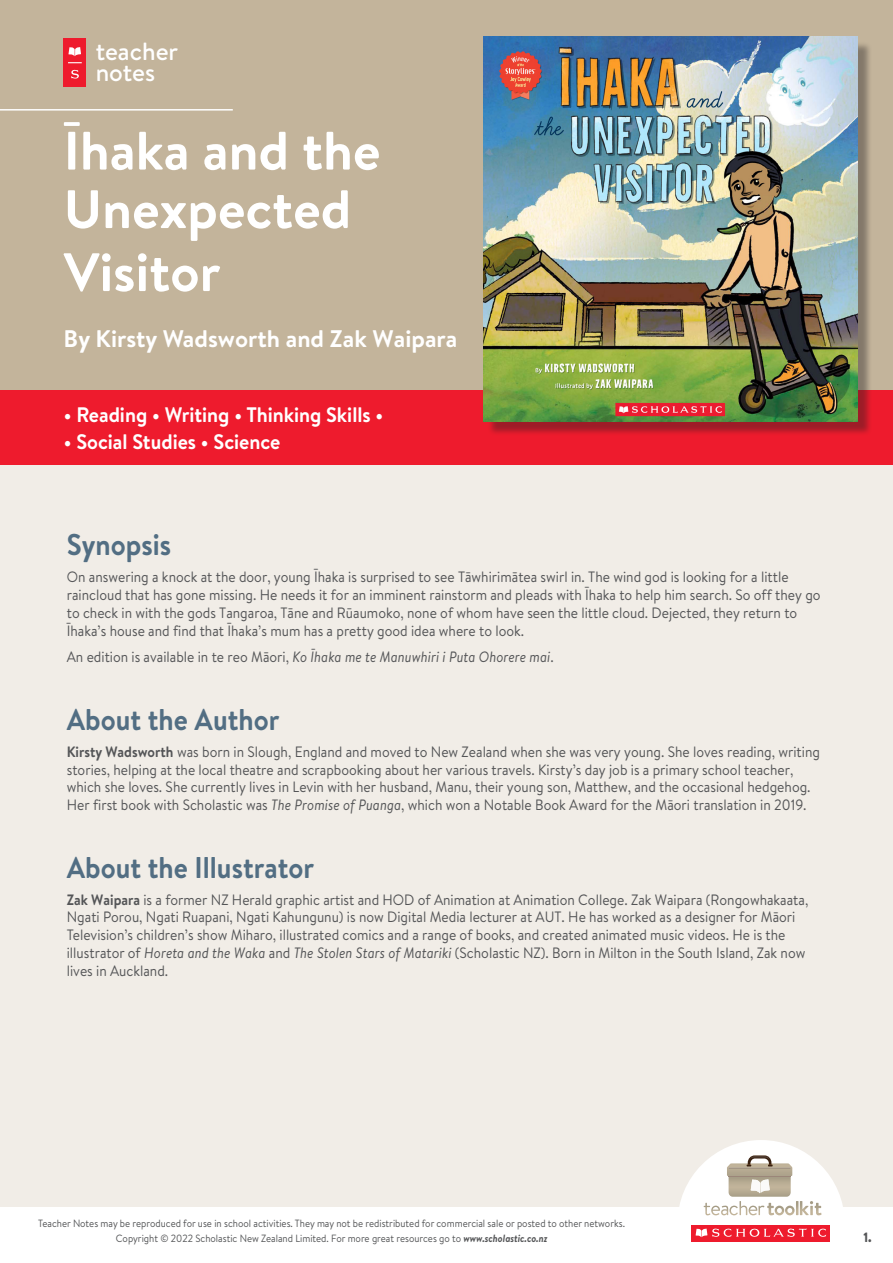
<style>
.page{position:relative;width:893px;height:1263px;background:#f1ede7}
.page>*{position:absolute;margin:0;border:0;box-sizing:border-box;transform-origin:0 0}
.t1{font:700 54px/58.5px "Brandon Text";color:#fff}
.Body{font:700 30px "Brandon Text";color:#526e83;scale:.92 1}
.t2{font:500 24.9px "Brandon Text";color:#fff}
.t3{font:700 24px "Brandon Text";color:#fff}
.t4{font:700 21px "Brandon Text";color:#fff;scale:.95 1}
.Body-2{font:15px/17.9px "Brandon Text";color:#545557;scale:.92 1}
.Body-3{font:italic 15px "Brandon Text";color:#545557;scale:.92 1}
.t5{font:900 13.5px "Brandon Text";color:#545557;scale:.92 1}
.t6{font:10.5px "Brandon Text";color:#545557;scale:.92 1}
.s1{font-style:normal}
.s2{font-weight:700}
.s3{font-style:italic}
.s4{font-weight:700;font-style:italic}
</style>
<div class="page">
<div style="left:0;top:1207px;width:893px;height:56px;background:#fff"></div>
<svg style="left:679px;top:1140px;width:164px;height:102px"></svg>
<div style="left:0;top:0;width:893px;height:399px;background:#c3b49b"></div>
<div style="left:0;top:391px;width:893px;height:74px;background:#ee1b2d"></div>
<div style="left:64px;top:38px;width:22px;height:49px;background:#ee1b2d"></div>
<svg style="left:68px;top:47px;width:13px;height:9px"></svg>
<svg style="left:71px;top:70px;width:8px;height:9px"></svg>
<svg style="left:68px;top:62px;width:14px;height:1px"></svg>
<hr style="left:0;top:109px;width:233px;height:2px;background:#fff">
<div style="left:487px;top:41px;width:386px;height:396px;background:#231f20;opacity:.4"></div>
<img style="left:484px;top:37px;width:374px;height:385px">
<p class="t2" style="left:96px;top:34px;width:84px">teacher</p>
<p class="t2" style="left:96px;top:56px;width:61px">notes</p>
<p class="t1" style="left:64px;top:120px;width:318px">Īhaka and the<br>Unexpected</p>
<p class="t1" style="left:64px;top:242px;width:158px">Visitor</p>
<p class="t3" style="left:64px;top:322px;width:395px">By Kirsty Wadsworth and Zak Waipara</p>
<p class="t4" style="left:64px;top:400px;width:338px">• Reading • Writing • Thinking Skills •</p>
<p class="t4" style="left:64px;top:427px;width:229px">• Social Studies • Science</p>
<p class="Body" style="left:67px;top:524px;width:115px">Synopsis</p>
<p class="Body-2" style="left:67px;top:567px;width:821px">On answering a knock at the door, young Īhaka is surprised to see Tāwhirimātea swirl in. The wind god is looking for a little raincloud that has gone missing. He needs it for an imminent rainstorm and pleads with Īhaka to help him search. So off they go to check in with the gods Tangaroa, Tāne and Rūaumoko, none of whom have seen the little cloud. Dejected, they return to Īhaka’s house and find that Īhaka’s mum has a pretty good idea where to look.</p>
<p class="Body-3" style="left:67px;top:647px;width:531px"><span class="s1">An edition is available in te reo Māori,</span> Ko Īhaka me te Manuwhiri i Puta Ohorere mai<span class="s1">.</span></p>
<p class="Body" style="left:67px;top:699px;width:233px">About the Author</p>
<p class="Body-2" style="left:67px;top:742px;width:820px"><span class="s2">Kirsty Wadsworth</span> was born in Slough, England and moved to New Zealand when she was very young. She loves reading, writing stories, helping at the local theatre and scrapbooking about her various travels. Kirsty’s day job is a primary school teacher, which she loves. She currently lives in Levin with her husband, Manu, their young son, Matthew, and the occasional hedgehog.<br>Her first book with Scholastic was <span class="s3">The Promise of Puanga</span>, which won a Notable Book Award for the Māori translation in 2019.</p>
<p class="Body" style="left:67px;top:847px;width:271px">About the Illustrator</p>
<p class="Body-2" style="left:67px;top:890px;width:808px"><span class="s2">Zak Waipara</span> is a former NZ Herald graphic artist and HOD of Animation at Animation College. Zak Waipara (Rongowhakaata, Ngati Porou, Ngati Ruapani, Ngati Kahungunu) is now Digital Media lecturer at AUT. He has worked as a designer for Māori Television’s children’s show Miharo, illustrated comics and a range of books, and created animated music videos. He is the illustrator of <span class="s3">Horeta and the Waka</span> and <span class="s3">The Stolen Stars of Matariki</span> (Scholastic NZ). Born in Milton in the South Island, Zak now lives in Auckland.</p>
<p class="t6" style="left:38px;top:1216px;width:639px">Teacher Notes may be reproduced for use in school activities. They may not be redistributed for commercial sale or posted to other networks.</p>
<p class="t6" style="left:116px;top:1231px;width:471px">Copyright © 2022 Scholastic New Zealand Limited. For more great resources go to <span class="s4">www.scholastic.co.nz</span></p>
<p class="t5" style="left:863px;top:1227px;width:11px">1.</p>
</div>
